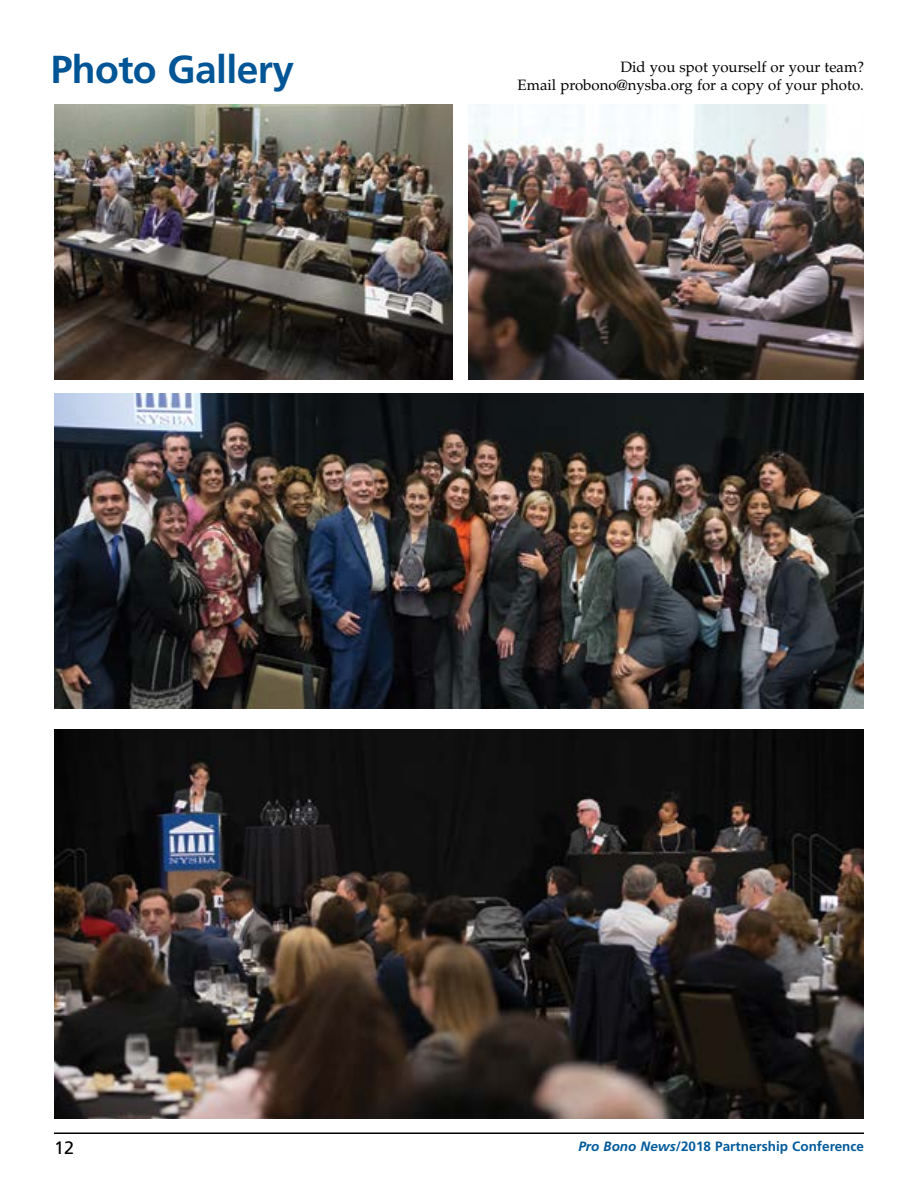
<style>
.page{position:relative;width:918px;height:1188px;background:#fff}
.page>*{position:absolute;margin:0;border:0;box-sizing:border-box;transform-origin:0 0}
.t1{font:700 39px "Frutiger";letter-spacing:-.015em;color:#005596}
.t2{font:18px "Frutiger";color:#000}
.t3{font:15px/18px "Palatino";color:#000;text-align:right}
.t4{font:700 13.5px "Frutiger";color:#005a9c}
.s1{font-style:italic}
</style>
<div class="page">
<hr style="left:54px;top:1132px;width:810px;height:2px;background:#000">
<img style="left:468px;top:105px;width:396px;height:274px">
<img style="left:54px;top:729px;width:810px;height:390px">
<img style="left:54px;top:105px;width:399px;height:274px">
<img style="left:54px;top:393px;width:810px;height:315px">
<h1 class="t1" style="left:51px;top:47px;width:245px">Photo Gallery</h1>
<p class="t3" style="left:518px;top:58px;width:348px">Did you spot yourself or your team?<br>Email probono@nysba.org for a copy of your photo.</p>
<p class="t2" style="left:54px;top:1137px;width:22px">12</p>
<p class="t4" style="left:578px;top:1139px;width:287px"><span class="s1">Pro Bono News</span>/2018 Partnership Conference</p>
</div>
